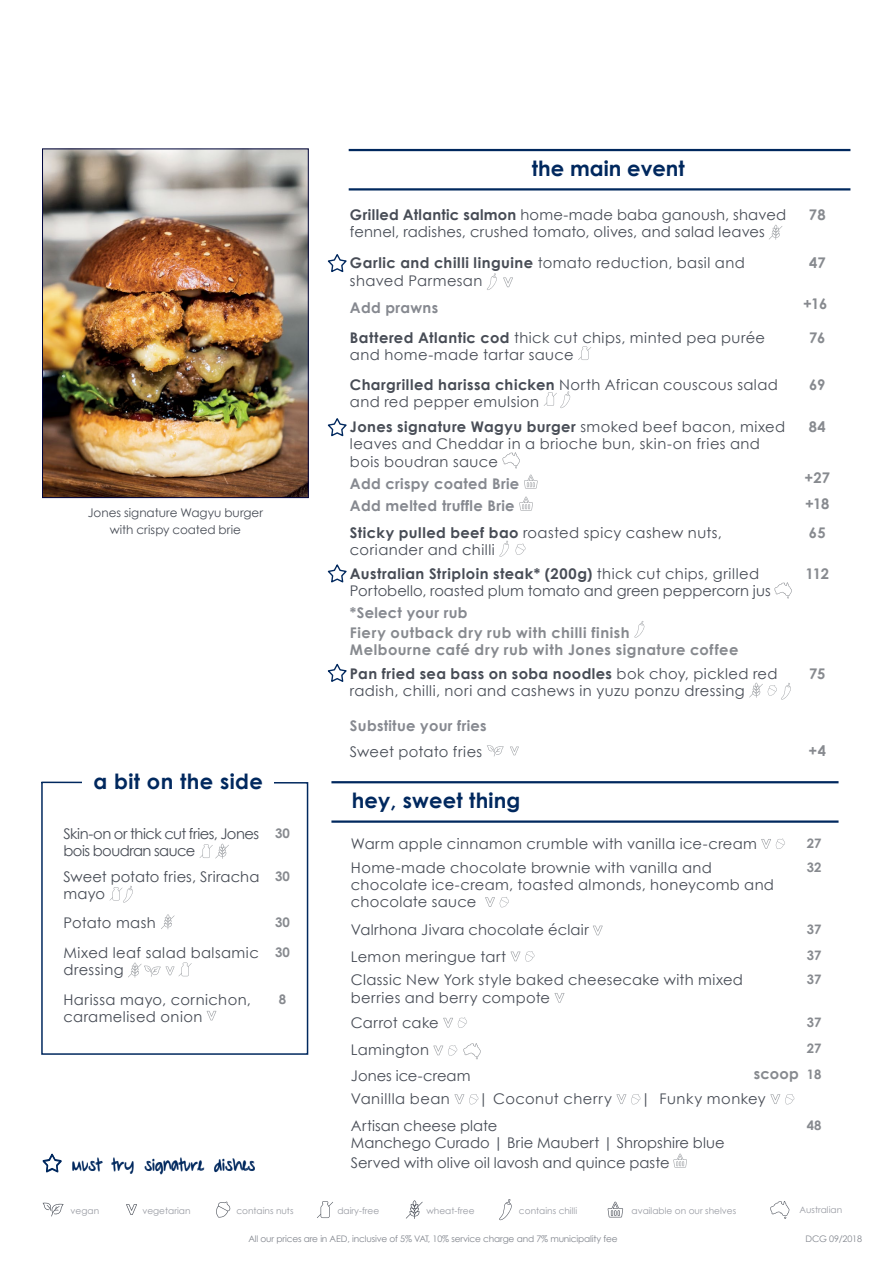
<style>
.page{position:relative;width:893px;height:1263px;background:#fff}
.page>*{position:absolute;margin:0;border:0;box-sizing:border-box;transform-origin:0 0}
.t1{font:700 21px "Century Gothic";letter-spacing:.01em;color:#00285e}
.t2{font:21px "A Hundred Miles";color:#00285e}
.t3{font:14.7px/17.2px "Century Gothic";letter-spacing:.015em;color:#474c55}
.t4{font:14.7px/17.2px "Century Gothic";letter-spacing:.03em;color:#484d56}
.t5{font:700 14.7px/25.5px "Century Gothic";letter-spacing:.035em;color:#878a8f}
.t6{font:700 14.7px/22px "Century Gothic";letter-spacing:.02em;color:#868990}
.t7{font:14.7px/17.2px "Century Gothic";letter-spacing:-.035em;color:#474c55}
.t8{font:700 13.2px "Century Gothic";color:#878a8f}
.t9{font:700 13.05px "Century Gothic";letter-spacing:.01em;color:#878a8f}
.t10{font:12px/17.2px "Century Gothic";color:#474c55;text-align:center}
.t11{font:9px "Century Gothic";letter-spacing:-.015em;color:#81858d}
.t12{font:9px "Century Gothic";color:#92959d}
.t13{font:9px "Century Gothic";color:#92959c}
.s1{font-weight:700}
</style>
<div class="page">
<svg style="left:41px;top:781px;width:268px;height:274px"></svg>
<svg style="left:487px;top:273px;width:10px;height:17px"></svg>
<svg style="left:503px;top:277px;width:10px;height:10px"></svg>
<svg style="left:578px;top:346px;width:13px;height:14px"></svg>
<svg style="left:544px;top:391px;width:27px;height:17px"></svg>
<svg style="left:502px;top:452px;width:18px;height:16px"></svg>
<svg style="left:524px;top:475px;width:14px;height:13px"></svg>
<svg style="left:519px;top:497px;width:14px;height:13px"></svg>
<svg style="left:499px;top:541px;width:10px;height:16px"></svg>
<svg style="left:515px;top:543px;width:11px;height:12px"></svg>
<svg style="left:774px;top:582px;width:18px;height:16px"></svg>
<svg style="left:634px;top:621px;width:11px;height:17px"></svg>
<svg style="left:749px;top:683px;width:42px;height:17px"></svg>
<svg style="left:487px;top:745px;width:17px;height:11px"></svg>
<svg style="left:510px;top:746px;width:9px;height:9px"></svg>
<svg style="left:769px;top:225px;width:13px;height:15px"></svg>
<svg style="left:200px;top:844px;width:29px;height:15px"></svg>
<svg style="left:110px;top:886px;width:23px;height:16px"></svg>
<div style="left:82px;top:769px;width:192px;height:25px;background:#fff"></div>
<svg style="left:317px;top:1201px;width:16px;height:17px"></svg>
<svg style="left:406px;top:1200px;width:17px;height:19px"></svg>
<svg style="left:126px;top:1204px;width:11px;height:11px"></svg>
<svg style="left:43px;top:1202px;width:21px;height:14px"></svg>
<svg style="left:608px;top:1202px;width:15px;height:15px"></svg>
<svg style="left:216px;top:1201px;width:14px;height:16px"></svg>
<svg style="left:499px;top:1199px;width:13px;height:21px"></svg>
<svg style="left:770px;top:1201px;width:19px;height:18px"></svg>
<svg style="left:761px;top:838px;width:24px;height:11px"></svg>
<svg style="left:485px;top:897px;width:24px;height:10px"></svg>
<svg style="left:593px;top:926px;width:10px;height:9px"></svg>
<svg style="left:511px;top:951px;width:24px;height:11px"></svg>
<svg style="left:555px;top:993px;width:9px;height:10px"></svg>
<svg style="left:443px;top:1017px;width:24px;height:11px"></svg>
<svg style="left:433px;top:1045px;width:24px;height:11px"></svg>
<svg style="left:463px;top:1043px;width:18px;height:16px"></svg>
<svg style="left:454px;top:1094px;width:24px;height:10px"></svg>
<svg style="left:616px;top:1094px;width:24px;height:10px"></svg>
<svg style="left:770px;top:1094px;width:24px;height:10px"></svg>
<svg style="left:673px;top:1154px;width:14px;height:13px"></svg>
<hr style="left:331px;top:781px;width:507px;height:2px;background:#00285e">
<hr style="left:331px;top:820px;width:507px;height:3px;background:#00285e">
<img style="left:44px;top:151px;width:262px;height:345px">
<div style="left:42px;top:149px;width:266px;height:349px;border:1px solid #00053d"></div>
<hr style="left:349px;top:149px;width:501px;height:2px;background:#00285e">
<hr style="left:349px;top:188px;width:501px;height:3px;background:#00285e">
<svg style="left:161px;top:914px;width:14px;height:15px"></svg>
<svg style="left:128px;top:962px;width:64px;height:15px"></svg>
<svg style="left:207px;top:1011px;width:9px;height:9px"></svg>
<svg style="left:42px;top:1153px;width:20px;height:20px"></svg>
<svg style="left:327px;top:564px;width:20px;height:19px"></svg>
<svg style="left:327px;top:418px;width:20px;height:19px"></svg>
<svg style="left:327px;top:254px;width:20px;height:19px"></svg>
<svg style="left:327px;top:663px;width:20px;height:19px"></svg>
<p class="t10" style="left:88px;top:503px;width:177px">Jones signature Wagyu burger with crispy coated brie</p>
<h1 class="t1" style="left:94px;top:769px;width:171px">a bit on the side</h1>
<p class="t7" style="left:63px;top:825px;width:197px">Skin-on or thick cut fries, Jones bois boudran sauce</p>
<p class="t8" style="left:275px;top:825px;width:16px">30</p>
<p class="t3" style="left:63px;top:867px;width:197px">Sweet potato fries, Sriracha mayo</p>
<p class="t8" style="left:275px;top:867px;width:16px">30</p>
<p class="t3" style="left:63px;top:914px;width:94px">Potato mash</p>
<p class="t8" style="left:275px;top:914px;width:16px">30</p>
<p class="t3" style="left:63px;top:944px;width:197px">Mixed leaf salad balsamic dressing</p>
<p class="t8" style="left:275px;top:944px;width:16px">30</p>
<p class="t3" style="left:63px;top:991px;width:189px">Harissa mayo, cornichon, caramelised onion</p>
<p class="t8" style="left:279px;top:991px;width:9px">8</p>
<h1 class="t2" style="left:72px;top:1152px;width:184px">Must try signature dishes</h1>
<h1 class="t1" style="left:532px;top:156px;width:154px">the main event</h1>
<p class="t3" style="left:350px;top:206px;width:438px"><span class="s1">Grilled Atlantic salmon</span> home-made baba ganoush, shaved fennel, radishes, crushed tomato, olives, and salad leaves</p>
<p class="t5" style="left:809px;top:201px;width:18px">78</p>
<p class="t4" style="left:350px;top:254px;width:396px"><span class="s1">Garlic and chilli linguine</span> tomato reduction, basil and shaved Parmesan</p>
<p class="t5" style="left:809px;top:250px;width:18px">47</p>
<p class="t6" style="left:350px;top:297px;width:90px">Add prawns</p>
<p class="t5" style="left:803px;top:291px;width:26px">+16</p>
<p class="t3" style="left:350px;top:329px;width:417px"><span class="s1">Battered Atlantic cod</span> thick cut chips, minted pea purée and home-made tartar sauce</p>
<p class="t5" style="left:809px;top:324px;width:18px">76</p>
<p class="t3" style="left:350px;top:375px;width:429px"><span class="s1">Chargrilled harissa chicken</span> North African couscous salad and red pepper emulsion</p>
<p class="t5" style="left:809px;top:371px;width:18px">69</p>
<p class="t4" style="left:350px;top:418px;width:437px"><span class="s1">Jones signature Wagyu burger</span> smoked beef bacon, mixed leaves and Cheddar in a brioche bun, skin-on fries and bois boudran sauce</p>
<p class="t6" style="left:350px;top:472px;width:171px">Add crispy coated Brie<br>Add melted truffle Brie</p>
<p class="t5" style="left:809px;top:414px;width:19px">84</p>
<p class="t5" style="left:804px;top:465px;width:27px">+27 +18</p>
<p class="t3" style="left:350px;top:523px;width:374px"><span class="s1">Sticky pulled beef bao</span> roasted spicy cashew nuts, coriander and chilli</p>
<p class="t5" style="left:809px;top:519px;width:18px">65</p>
<p class="t3" style="left:350px;top:564px;width:422px"><span class="s1">Australian Striploin steak* (200g)</span> thick cut chips, grilled<br>Portobello, roasted plum tomato and green peppercorn jus</p>
<p class="t6" style="left:350px;top:601px;width:119px">*Select your rub</p>
<p class="t5" style="left:350px;top:623px;width:390px;line-height:17.7px">Fiery outback dry rub with chilli finish<br>Melbourne café dry rub with Jones signature coffee</p>
<p class="t5" style="left:805px;top:560px;width:25px">112</p>
<p class="t3" style="left:350px;top:665px;width:429px"><span class="s1">Pan fried sea bass on soba noodles</span> bok choy, pickled red radish, chilli, nori and cashews in yuzu ponzu dressing</p>
<p class="t5" style="left:809px;top:661px;width:18px">75</p>
<p class="t6" style="left:350px;top:714px;width:138px">Substitue your fries</p>
<p class="t3" style="left:350px;top:742px;width:134px">Sweet potato fries</p>
<p class="t5" style="left:808px;top:738px;width:19px">+4</p>
<h1 class="t1" style="left:352px;top:787px;width:170px">hey, sweet thing</h1>
<p class="t3" style="left:351px;top:835px;width:407px">Warm apple cinnamon crumble with vanilla ice-cream</p>
<p class="t9" style="left:807px;top:835px;width:16px">27</p>
<p class="t3" style="left:351px;top:859px;width:425px">Home-made chocolate brownie with vanilla and chocolate ice-cream, toasted almonds, honeycomb and chocolate sauce</p>
<p class="t9" style="left:807px;top:859px;width:16px">32</p>
<p class="t3" style="left:351px;top:921px;width:239px">Valrhona Jivara chocolate éclair</p>
<p class="t9" style="left:807px;top:921px;width:16px">37</p>
<p class="t3" style="left:351px;top:947px;width:157px">Lemon meringue tart</p>
<p class="t9" style="left:807px;top:947px;width:16px">37</p>
<p class="t3" style="left:351px;top:971px;width:394px">Classic New York style baked cheesecake with mixed berries and berry compote</p>
<p class="t9" style="left:807px;top:971px;width:16px">37</p>
<p class="t3" style="left:351px;top:1014px;width:89px">Carrot cake</p>
<p class="t9" style="left:807px;top:1014px;width:16px">37</p>
<p class="t3" style="left:351px;top:1041px;width:80px">Lamington</p>
<p class="t9" style="left:807px;top:1040px;width:16px">27</p>
<p class="t3" style="left:351px;top:1066px;width:121px">Jones ice-cream</p>
<p class="t9" style="left:807px;top:1066px;width:16px">18</p>
<p class="t4" style="left:351px;top:1090px;width:100px">Vanillla bean</p>
<p class="t4" style="left:479px;top:1090px;width:135px">| Coconut cherry</p>
<p class="t4" style="left:641px;top:1090px;width:127px">| Funky monkey</p>
<p class="t3" style="left:351px;top:1117px;width:375px">Artisan cheese plate<br>Manchego Curado | Brie Maubert | Shropshire blue</p>
<p class="t3" style="left:351px;top:1153px;width:320px">Served with olive oil lavosh and quince paste</p>
<p class="t5" style="left:754px;top:1061px;width:47px">scoop</p>
<p class="t9" style="left:807px;top:1116px;width:16px">48</p>
<p class="t12" style="left:71px;top:1205px;width:30px">vegan</p>
<p class="t12" style="left:142px;top:1205px;width:50px">vegetarian</p>
<p class="t13" style="left:236px;top:1205px;width:59px">contains nuts</p>
<p class="t12" style="left:337px;top:1205px;width:43px">dairy-free</p>
<p class="t12" style="left:426px;top:1205px;width:50px">wheat-free</p>
<p class="t12" style="left:519px;top:1205px;width:60px">contains chilli</p>
<p class="t12" style="left:632px;top:1205px;width:106px">available on our shelves</p>
<p class="t12" style="left:799px;top:1204px;width:44px">Australian</p>
<p class="t11" style="left:248px;top:1233px;width:371px">All our prices are in AED, inclusive of 5% VAT, 10% service charge and 7% municipality fee</p>
<p class="t11" style="left:805px;top:1233px;width:58px">DCG 09/2018</p>
</div>
